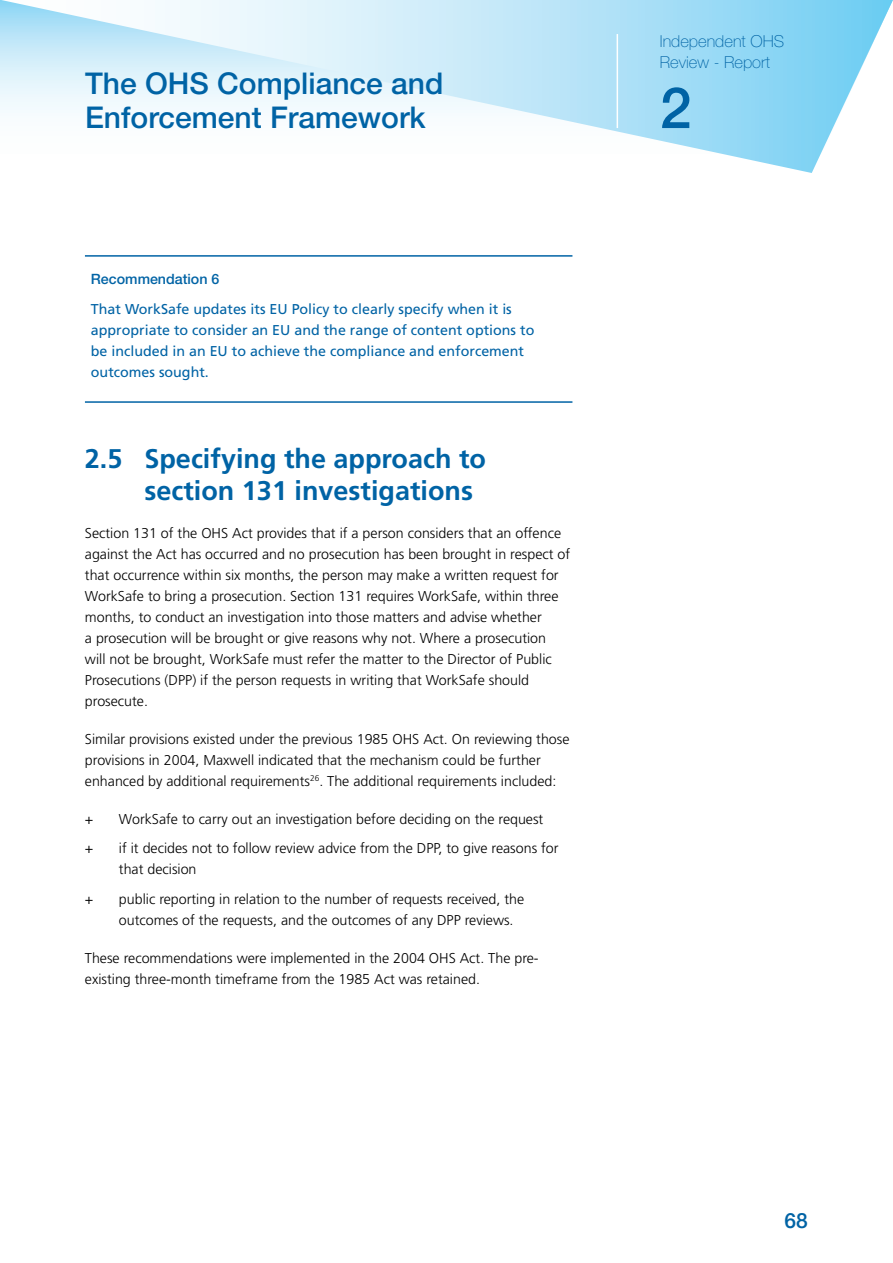
<style>
.page{position:relative;width:893px;height:1263px;background:#fff}
.page>*{position:absolute;margin:0;border:0;box-sizing:border-box;transform-origin:0 0}
.t1{font:500 57px "Helvetica Neue";color:#0063a5}
.t2{font:500 30px/34.5px "Helvetica Neue";color:#0063a5}
.t3{font:700 27px/31.5px "Frutiger";color:#0063a5}
.t4{font:500 21px "Helvetica Neue";color:#0063a5}
.t5{font:100 16.5px/21px "Helvetica Neue";color:#0063a5}
.t6{font:300 14.25px/21px "Frutiger";color:#010000}
.t7{font:14.25px/21px "Frutiger";color:#0063a5}
.t8{font:500 14.25px "Helvetica Neue";color:#0063a5}
</style>
<div class="page">
<svg style="left:0;top:0;width:892px;height:173px"></svg>
<hr style="left:617px;top:34px;width:1px;height:94px;background:#fff">
<hr style="left:85px;top:255px;width:487px;height:2px;background:#0063a5">
<hr style="left:85px;top:401px;width:487px;height:2px;background:#0063a5">
<h2 class="t2" style="left:85px;top:65px;width:360px">The OHS Compliance and<br>Enforcement Framework</h2>
<p class="t8" style="left:91px;top:270px;width:130px">Recommendation 6</p>
<p class="t7" style="left:91px;top:298px;width:445px">That WorkSafe updates its EU Policy to clearly specify when it is appropriate to consider an EU and the range of content options to be included in an EU to achieve the compliance and enforcement outcomes sought.</p>
<h3 class="t3" style="left:144px;top:443px;width:343px;text-indent:-60px">2.5 Specifying the approach to section 131 investigations</h3>
<p class="t6" style="left:85px;top:522px;width:487px">Section 131 of the OHS Act provides that if a person considers that an offence against the Act has occurred and no prosecution has been brought in respect of that occurrence within six months, the person may make a written request for WorkSafe to bring a prosecution. Section 131 requires WorkSafe, within three months, to conduct an investigation into those matters and advise whether<br>a prosecution will be brought or give reasons why not. Where a prosecution will not be brought, WorkSafe must refer the matter to the Director of Public Prosecutions (DPP) if the person requests in writing that WorkSafe should prosecute.</p>
<p class="t6" style="left:85px;top:728px;width:486px">Similar provisions existed under the previous 1985 OHS Act. On reviewing those provisions in 2004, Maxwell indicated that the mechanism could be further enhanced by additional requirements<sup>26</sup>. The additional requirements included:</p>
<p class="t6" style="left:85px;top:808px;width:10px">+</p>
<p class="t6" style="left:119px;top:808px;width:426px">WorkSafe to carry out an investigation before deciding on the request</p>
<p class="t6" style="left:85px;top:838px;width:10px">+</p>
<p class="t6" style="left:119px;top:838px;width:441px">if it decides not to follow review advice from the DPP, to give reasons for that decision</p>
<p class="t6" style="left:85px;top:888px;width:10px">+</p>
<p class="t6" style="left:119px;top:888px;width:407px">public reporting in relation to the number of requests received, the outcomes of the requests, and the outcomes of any DPP reviews.</p>
<p class="t6" style="left:85px;top:947px;width:455px">These recommendations were implemented in the 2004 OHS Act. The pre&shy;existing three-month timeframe from the 1985 Act was retained.</p>
<p class="t5" style="left:660px;top:31px;width:126px">Independent OHS<br>Review - Report</p>
<h1 class="t1" style="left:660px;top:74px;width:33px">2</h1>
<h3 class="t4" style="left:785px;top:1208px;width:25px">68</h3>
</div>
